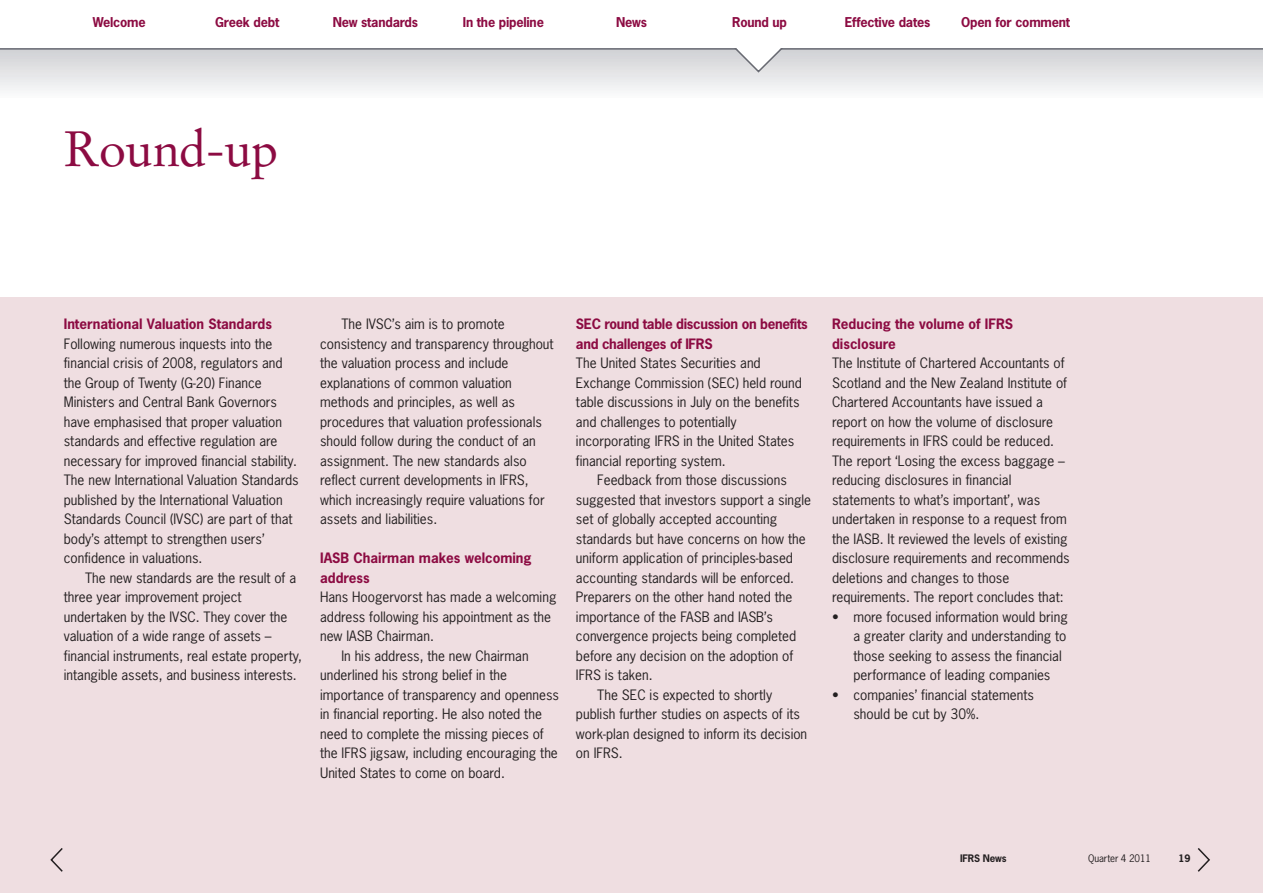
<style>
.page{position:relative;width:1263px;height:893px;background:#fff}
.page>*{position:absolute;margin:0;border:0;box-sizing:border-box;transform-origin:0 0}
.t1{font:49.5px "Stempel Garamond";letter-spacing:-.015em;color:#8c0b42}
.t2{font:13.5px/19.5px "News Gothic";color:#231f20}
.t3{font:700 13.5px/19.5px "News Gothic";color:#8c0b42}
.t4{font:700 13.5px/19.5px "News Gothic";letter-spacing:-.025em;color:#8c0b42}
.t5{font:700 12.75px "News Gothic";letter-spacing:-.015em;color:#8c0b42}
.t6{font:9.75px "News Gothic";letter-spacing:-.015em;color:#231f20}
.t7{font:700 9.75px "News Gothic";letter-spacing:-.015em;color:#231f20}
</style>
<div class="page">
<div style="left:0;top:298px;width:1263px;height:595px;background:#efdee1"></div>
<svg style="left:1197px;top:848px;width:13px;height:24px"></svg>
<svg style="left:50px;top:848px;width:13px;height:24px"></svg>
<div style="left:0;top:49px;width:1263px;height:49px;background:linear-gradient(to bottom,#d0d0d4,#fbfbfc)"></div>
<hr style="left:0;top:48px;width:1263px;height:2px;background:#696b73">
<svg style="left:732px;top:48px;width:53px;height:25px"></svg>
<p class="t5" style="left:93px;top:15px;width:54px">Welcome</p>
<p class="t5" style="left:215px;top:15px;width:66px">Greek debt</p>
<p class="t5" style="left:333px;top:15px;width:87px">New standards</p>
<p class="t5" style="left:463px;top:15px;width:82px">In the pipeline</p>
<p class="t5" style="left:616px;top:15px;width:32px">News</p>
<p class="t5" style="left:732px;top:15px;width:56px">Round up</p>
<p class="t5" style="left:845px;top:15px;width:87px">Effective dates</p>
<p class="t5" style="left:961px;top:15px;width:110px">Open for comment</p>
<h1 class="t1" style="left:64px;top:128px;width:216px">Round-up</h1>
<p class="t3" style="left:64px;top:315px;width:210px">International Valuation Standards</p>
<p class="t2" style="left:64px;top:334px;width:236px">Following numerous inquests into the financial crisis of 2008, regulators and the Group of Twenty (G-20) Finance Ministers and Central Bank Governors have emphasised that proper valuation standards and effective regulation are necessary for improved financial stability.<br>The new International Valuation Standards published by the International Valuation Standards Council (IVSC) are part of that body’s attempt to strengthen users’ confidence in valuations.</p>
<p class="t2" style="left:64px;top:568px;width:240px;text-indent:21px">The new standards are the result of a three year improvement project undertaken by the IVSC. They cover the valuation of a wide range of assets – financial instruments, real estate property, intangible assets, and business interests.</p>
<p class="t2" style="left:320px;top:315px;width:235px;text-indent:21px">The IVSC’s aim is to promote consistency and transparency throughout the valuation process and include explanations of common valuation methods and principles, as well as procedures that valuation professionals should follow during the conduct of an assignment. The new standards also reflect current developments in IFRS, which increasingly require valuations for assets and liabilities.</p>
<p class="t3" style="left:320px;top:549px;width:213px">IASB Chairman makes welcoming address</p>
<p class="t2" style="left:320px;top:588px;width:238px">Hans Hoogervorst has made a welcoming</p>
<p class="t2" style="left:320px;top:607px;width:232px">address following his appointment as the</p>
<p class="t2" style="left:320px;top:627px;width:115px">new IASB Chairman.</p>
<p class="t2" style="left:341px;top:646px;width:189px">In his address, the new Chairman</p>
<p class="t2" style="left:320px;top:666px;width:188px">underlined his strong belief in the</p>
<p class="t2" style="left:320px;top:685px;width:240px">importance of transparency and openness</p>
<p class="t2" style="left:320px;top:705px;width:223px">in financial reporting. He also noted the</p>
<p class="t2" style="left:320px;top:724px;width:225px">need to complete the missing pieces of</p>
<p class="t2" style="left:320px;top:744px;width:239px">the IFRS jigsaw, including encouraging the</p>
<p class="t2" style="left:320px;top:763px;width:186px">United States to come on board.</p>
<p class="t4" style="left:576px;top:315px;width:233px">SEC round table discussion on benefits and challenges of IFRS</p>
<p class="t2" style="left:576px;top:354px;width:228px">The United States Securities and Exchange Commission (SEC) held round table discussions in July on the benefits and challenges to potentially incorporating IFRS in the United States financial reporting system.</p>
<p class="t2" style="left:597px;top:471px;width:191px">Feedback from those discussions</p>
<p class="t2" style="left:576px;top:490px;width:237px">suggested that investors support a single</p>
<p class="t2" style="left:576px;top:510px;width:203px">set of globally accepted accounting</p>
<p class="t2" style="left:576px;top:529px;width:231px">standards but have concerns on how the</p>
<p class="t2" style="left:576px;top:549px;width:219px">uniform application of principles-based</p>
<p class="t2" style="left:576px;top:568px;width:220px">accounting standards will be enforced.</p>
<p class="t2" style="left:576px;top:588px;width:218px">Preparers on the other hand noted the</p>
<p class="t2" style="left:576px;top:607px;width:198px">importance of the FASB and IASB’s</p>
<p class="t2" style="left:576px;top:627px;width:222px">convergence projects being completed</p>
<p class="t2" style="left:576px;top:646px;width:219px">before any decision on the adoption of</p>
<p class="t2" style="left:576px;top:666px;width:78px">IFRS is taken.</p>
<p class="t2" style="left:597px;top:685px;width:176px">The SEC is expected to shortly</p>
<p class="t2" style="left:576px;top:705px;width:225px">publish further studies on aspects of its</p>
<p class="t2" style="left:576px;top:724px;width:233px">work-plan designed to inform its decision</p>
<p class="t2" style="left:576px;top:744px;width:48px">on IFRS.</p>
<p class="t3" style="left:832px;top:315px;width:183px">Reducing the volume of IFRS disclosure</p>
<p class="t2" style="left:832px;top:354px;width:239px">The Institute of Chartered Accountants of Scotland and the New Zealand Institute of Chartered Accountants have issued a report on how the volume of disclosure requirements in IFRS could be reduced.<br>The report ‘Losing the excess baggage – reducing disclosures in financial statements to what’s important’, was undertaken in response to a request from the IASB. It reviewed the levels of existing disclosure requirements and recommends deletions and changes to those requirements. The report concludes that:</p>
<p class="t2" style="left:853px;top:607px;width:216px;text-indent:-21px">• more focused information would bring a greater clarity and understanding to those seeking to assess the financial performance of leading companies</p>
<p class="t2" style="left:853px;top:685px;width:182px;text-indent:-21px">• companies’ financial statements should be cut by 30%.</p>
<p class="t7" style="left:960px;top:853px;width:48px">IFRS News</p>
<p class="t6" style="left:1088px;top:853px;width:64px">Quarter 4 2011</p>
<p class="t7" style="left:1179px;top:853px;width:13px">19</p>
</div>
